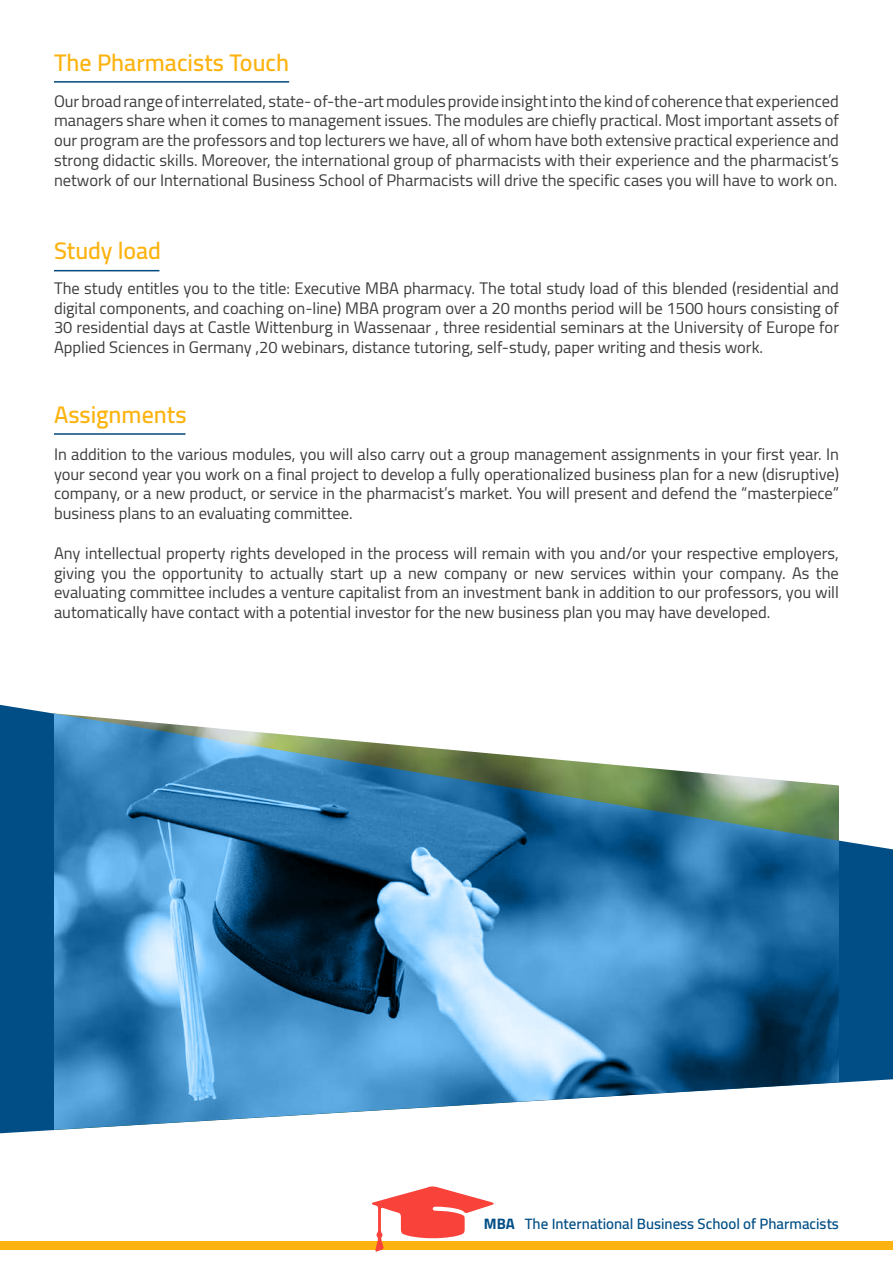
<style>
.page{position:relative;width:893px;height:1263px;background:#fff}
.page>*{position:absolute;margin:0;border:0;box-sizing:border-box;transform-origin:0 0}
.t1{font:600 24px "Cairo";color:#fcb30f}
.t2{font:16.5px/19.8px "Cairo";color:#3c3c3b;text-align:justify}
.t3{font:600 15px "Cairo";color:#004e85}
.s1{font-weight:700}
</style>
<div class="page">
<svg style="left:0;top:704px;width:893px;height:430px"></svg>
<div style="left:0;top:1242px;width:893px;height:8px;background:#fcb30f"></div>
<hr style="left:54px;top:81px;width:235px;height:2px;background:#01487e">
<hr style="left:54px;top:270px;width:105px;height:1px;background:#01487e">
<hr style="left:54px;top:433px;width:131px;height:2px;background:#01487e">
<svg style="left:372px;top:1186px;width:122px;height:66px"></svg>
<h1 class="t1" style="left:54px;top:42px;width:237px">The Pharmacists Touch</h1>
<p class="t2" style="left:54px;top:91px;width:786px">Our broad range of interrelated, state- of-the-art modules provide insight into the kind of coherence that experienced managers share when it comes to management issues. The modules are chiefly practical. Most important assets of our program are the professors and top lecturers we have, all of whom have both extensive practical experience and strong didactic skills. Moreover, the international group of pharmacists with their experience and the pharmacist’s network of our International Business School of Pharmacists will drive the specific cases you will have to work on.</p>
<h1 class="t1" style="left:54px;top:231px;width:109px">Study load</h1>
<p class="t2" style="left:54px;top:278px;width:786px">The study entitles you to the title: Executive MBA pharmacy. The total study load of this blended (residential and digital components, and coaching on-line) MBA program over a 20 months period will be 1500 hours consisting of 30 residential days at Castle Wittenburg in Wassenaar , three residential seminars at the University of Europe for Applied Sciences in Germany ,20 webinars, distance tutoring, self-study, paper writing and thesis work.</p>
<h1 class="t1" style="left:54px;top:394px;width:134px">Assignments</h1>
<p class="t2" style="left:54px;top:444px;width:787px">In addition to the various modules, you will also carry out a group management assignments in your first year. In your second year you work on a final project to develop a fully operationalized business plan for a new (disruptive) company, or a new product, or service in the pharmacist’s market. You will present and defend the “masterpiece” business plans to an evaluating committee.</p>
<p class="t2" style="left:54px;top:543px;width:786px">Any intellectual property rights developed in the process will remain with you and/or your respective employers, giving you the opportunity to actually start up a new company or new services within your company. As the evaluating committee includes a venture capitalist from an investment bank in addition to our professors, you will automatically have contact with a potential investor for the new business plan you may have developed.</p>
<p class="t3" style="left:484px;top:1210px;width:357px"><span class="s1">MBA</span> The International Business School of Pharmacists</p>
</div>
